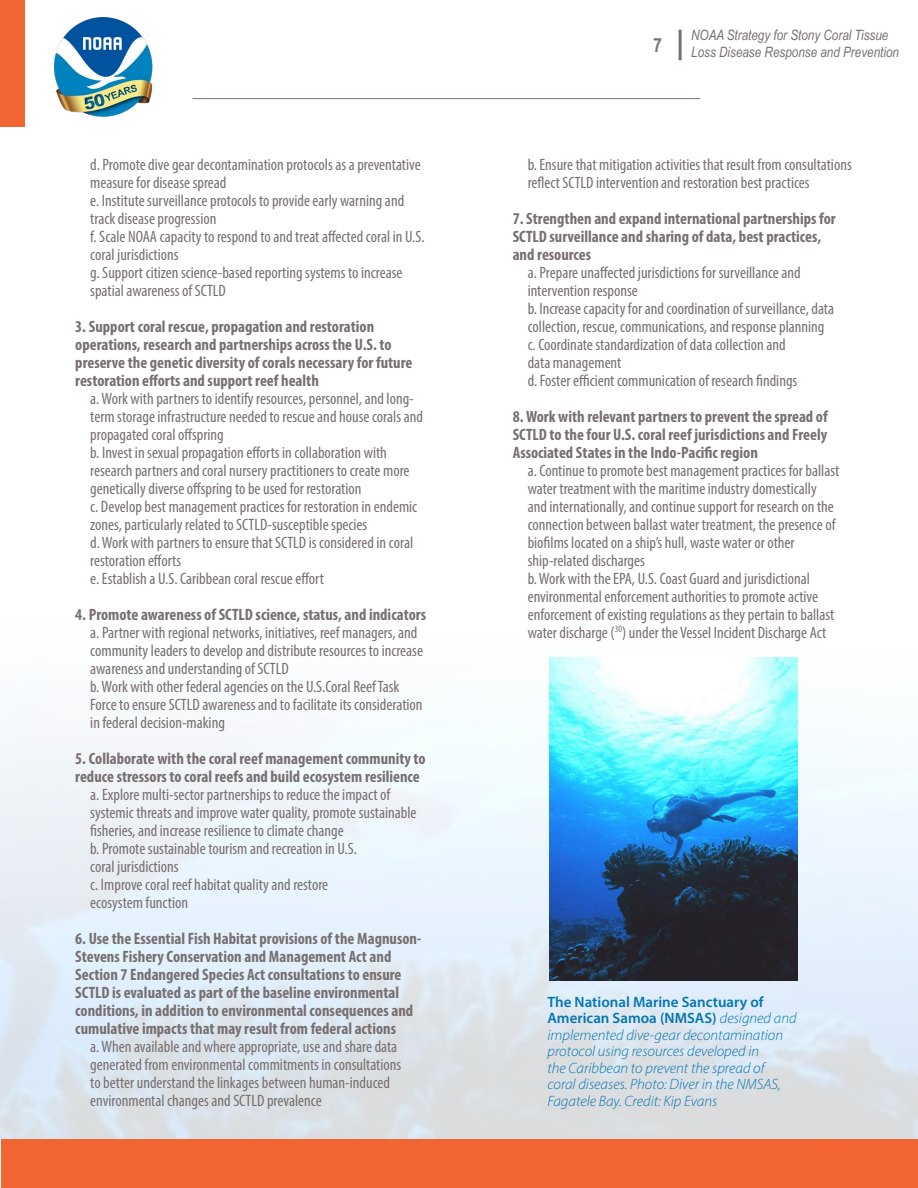
<style>
.page{position:relative;width:918px;height:1188px;background:#fff}
.page>*{position:absolute;margin:0;border:0;box-sizing:border-box;transform-origin:0 0}
.t1{font:700 19.5px "Arial Narrow";color:#786f72}
.SubStrategies{font:condensed 16.5px/18px "Myriad Pro";color:#786f70}
.t2{font:700 condensed 16.5px/18px "Myriad Pro";color:#786f70}
.t3{font:italic 300 15px/16.5px "Myriad Pro";color:#0575b3}
.t4{font:italic 14.25px/16.5px "Arial Narrow";color:#786f72}
.s1{font-weight:600;font-style:normal}
</style>
<div class="page">
<img style="left:54px;top:18px;width:99px;height:99px">
<img style="left:0;top:657px;width:917px;height:482px">
<img style="left:549px;top:657px;width:248px;height:324px">
<hr style="left:679px;top:30px;width:3px;height:30px;background:#786f72">
<div style="left:2px;top:1139px;width:916px;height:49px;background:#f26533"></div>
<hr style="left:193px;top:98px;width:507px;height:1px;background:#786f70">
<div style="left:0;top:1px;width:25px;height:126px;background:#f26533"></div>
<p class="SubStrategies" style="left:90px;top:155px;width:332px">d. Promote dive gear decontamination protocols as a preventative measure for disease spread</p>
<p class="SubStrategies" style="left:90px;top:191px;width:315px">e. Institute surveillance protocols to provide early warning and track disease progression</p>
<p class="SubStrategies" style="left:90px;top:227px;width:336px">f. Scale NOAA capacity to respond to and treat affected coral in U.S. coral jurisdictions</p>
<p class="SubStrategies" style="left:90px;top:263px;width:314px">g. Support citizen science-based reporting systems to increase spatial awareness of SCTLD</p>
<p class="t2" style="left:75px;top:317px;width:339px">3. Support coral rescue, propagation and restoration operations, research and partnerships across the U.S. to preserve the genetic diversity of corals necessary for future restoration efforts and support reef health</p>
<p class="SubStrategies" style="left:90px;top:389px;width:334px">a. Work with partners to identify resources, personnel, and long&shy;term storage infrastructure needed to rescue and house corals and propagated coral offspring</p>
<p class="SubStrategies" style="left:90px;top:443px;width:321px">b. Invest in sexual propagation efforts in collaboration with research partners and coral nursery practitioners to create more genetically diverse offspring to be used for restoration</p>
<p class="SubStrategies" style="left:90px;top:497px;width:328px">c. Develop best management practices for restoration in endemic zones, particularly related to SCTLD-susceptible species</p>
<p class="SubStrategies" style="left:90px;top:533px;width:324px">d. Work with partners to ensure that SCTLD is considered in coral restoration efforts</p>
<p class="SubStrategies" style="left:90px;top:569px;width:235px">e. Establish a U.S. Caribbean coral rescue effort</p>
<p class="t2" style="left:75px;top:605px;width:352px">4. Promote awareness of SCTLD science, status, and indicators</p>
<p class="SubStrategies" style="left:90px;top:623px;width:334px">a. Partner with regional networks, initiatives, reef managers, and community leaders to develop and distribute resources to increase awareness and understanding of SCTLD</p>
<p class="SubStrategies" style="left:90px;top:677px;width:334px">b. Work with other federal agencies on the U.S.Coral Reef Task<br>Force to ensure SCTLD awareness and to facilitate its consideration in federal decision-making</p>
<p class="t2" style="left:75px;top:749px;width:352px">5. Collaborate with the coral reef management community to reduce stressors to coral reefs and build ecosystem resilience</p>
<p class="SubStrategies" style="left:90px;top:785px;width:328px">a. Explore multi-sector partnerships to reduce the impact of systemic threats and improve water quality, promote sustainable fisheries, and increase resilience to climate change</p>
<p class="SubStrategies" style="left:90px;top:839px;width:268px">b. Promote sustainable tourism and recreation in U.S. coral jurisdictions</p>
<p class="SubStrategies" style="left:90px;top:875px;width:239px">c. Improve coral reef habitat quality and restore ecosystem function</p>
<p class="t2" style="left:75px;top:929px;width:348px">6. Use the Essential Fish Habitat provisions of the Magnuson-Stevens Fishery Conservation and Management Act and Section 7 Endangered Species Act consultations to ensure SCTLD is evaluated as part of the baseline environmental conditions, in addition to environmental consequences and cumulative impacts that may result from federal actions</p>
<p class="SubStrategies" style="left:90px;top:1037px;width:313px">a. When available and where appropriate, use and share data generated from environmental commitments in consultations to better understand the linkages between human-induced environmental changes and SCTLD prevalence</p>
<p class="t1" style="left:653px;top:30px;width:10px">7</p>
<p class="t4" style="left:691px;top:27px;width:209px">NOAA Strategy for Stony Coral Tissue<br>Loss Disease Response and Prevention</p>
<p class="SubStrategies" style="left:528px;top:155px;width:326px">b. Ensure that mitigation activities that result from consultations reflect SCTLD intervention and restoration best practices</p>
<p class="t2" style="left:513px;top:209px;width:324px">7. Strengthen and expand international partnerships for<br>SCTLD surveillance and sharing of data, best practices, and resources</p>
<p class="SubStrategies" style="left:528px;top:263px;width:275px">a. Prepare unaffected jurisdictions for surveillance and intervention response</p>
<p class="SubStrategies" style="left:528px;top:299px;width:308px">b. Increase capacity for and coordination of surveillance, data collection, rescue, communications, and response planning</p>
<p class="SubStrategies" style="left:528px;top:335px;width:260px">c. Coordinate standardization of data collection and data management</p>
<p class="SubStrategies" style="left:528px;top:371px;width:271px">d. Foster efficient communication of research findings</p>
<p class="t2" style="left:513px;top:407px;width:317px;text-align:justify">8. Work with relevant partners to prevent the spread of SCTLD to the four U.S. coral reef jurisdictions and Freely Associated States in the Indo-Pacific region</p>
<p class="SubStrategies" style="left:528px;top:461px;width:313px">a. Continue to promote best management practices for ballast water treatment with the maritime industry domestically and internationally, and continue support for research on the connection between ballast water treatment, the presence of biofilms located on a ship’s hull, waste water or other ship-related discharges</p>
<p class="SubStrategies" style="left:528px;top:569px;width:308px">b. Work with the EPA, U.S. Coast Guard and jurisdictional environmental enforcement authorities to promote active enforcement of existing regulations as they pertain to ballast water discharge (<sup>30</sup>) under the Vessel Incident Discharge Act</p>
<p class="t3" style="left:548px;top:993px;width:251px"><span class="s1">The National Marine Sanctuary of American Samoa (NMSAS)</span> designed and implemented dive-gear decontamination protocol using resources developed in<br>the Caribbean to prevent the spread of<br>coral diseases. Photo: Diver in the NMSAS, Fagatele Bay. Credit: Kip Evans</p>
</div>
